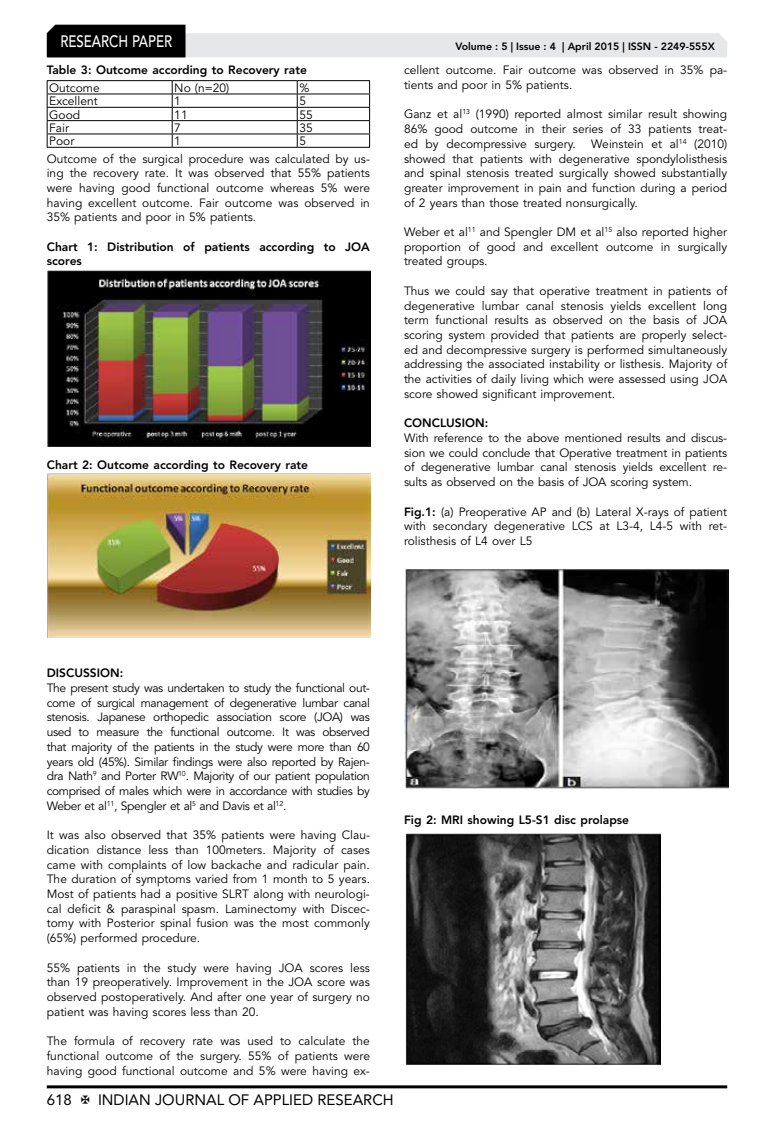
<style>
.page{position:relative;width:774px;height:1136px;background:#fff}
.page>*{position:absolute;margin:0;border:0;box-sizing:border-box;transform-origin:0 0}
.t1{font:500 16.5px "Avenir LT Std";color:#fff;scale:.8 1}
.t2{font:15px "Avenir LT Std";color:#000}
.t3{font:12px/14.7px "Avenir LT Std";color:#000;text-align:justify}
.t4{font:800 12px/14.7px "Avenir LT Std";color:#000}
.t5{font:800 10.5px "Avenir LT Std";color:#000}
.s1{font-weight:800}
</style>
<div class="page">
<hr style="left:47px;top:1085px;width:680px;height:3px;background:#000">
<svg style="left:47px;top:25px;width:680px;height:32px"></svg>
<hr style="left:47px;top:80px;width:125px;height:1px;background:#000">
<hr style="left:172px;top:80px;width:125px;height:1px;background:#000">
<hr style="left:297px;top:80px;width:73px;height:1px;background:#000">
<svg style="left:47px;top:81px;width:323px;height:66px"></svg>
<hr style="left:47px;top:147px;width:125px;height:1px;background:#000">
<hr style="left:172px;top:147px;width:125px;height:1px;background:#000">
<hr style="left:297px;top:147px;width:73px;height:1px;background:#000">
<img style="left:47px;top:270px;width:323px;height:176px">
<img style="left:47px;top:473px;width:323px;height:165px">
<img style="left:404px;top:568px;width:324px;height:221px">
<img style="left:405px;top:833px;width:255px;height:231px">
<h1 class="t1" style="left:60px;top:32px;width:139px">RESEARCH PAPER</h1>
<p class="t4" style="left:47px;top:63px;width:262px">Table 3: Outcome according to Recovery rate</p>
<p class="t3" style="left:49px;top:81px;width:52px">Outcome</p>
<p class="t3" style="left:174px;top:81px;width:56px">No (n=20)</p>
<p class="t3" style="left:299px;top:81px;width:11px">%</p>
<p class="t3" style="left:49px;top:94px;width:50px">Excellent</p>
<p class="t3" style="left:174px;top:94px;width:8px">1</p>
<p class="t3" style="left:299px;top:94px;width:8px">5</p>
<p class="t3" style="left:49px;top:107px;width:32px">Good</p>
<p class="t3" style="left:174px;top:107px;width:15px">11</p>
<p class="t3" style="left:299px;top:107px;width:15px">55</p>
<p class="t3" style="left:49px;top:121px;width:21px">Fair</p>
<p class="t3" style="left:174px;top:121px;width:8px">7</p>
<p class="t3" style="left:299px;top:121px;width:15px">35</p>
<p class="t3" style="left:49px;top:134px;width:27px">Poor</p>
<p class="t3" style="left:174px;top:134px;width:8px">1</p>
<p class="t3" style="left:47px;top:133px;width:325px;line-height:17.4px;text-indent:253px">5<br>Outcome of the surgical procedure was calculated by us-</p>
<p class="t3" style="left:47px;top:166px;width:325px">ing the recovery rate. It was observed that 55% patients were having good functional outcome whereas 5% were having excellent outcome. Fair outcome was observed in 35% patients and poor in 5% patients.</p>
<p class="t4" style="left:47px;top:239px;width:325px">Chart 1: Distribution of patients according to JOA scores</p>
<p class="t4" style="left:47px;top:457px;width:263px">Chart 2: Outcome according to Recovery rate</p>
<p class="t5" style="left:455px;top:41px;width:261px">Volume : 5 | Issue : 4 | April 2015 | ISSN - 2249-555X</p>
<p class="t3" style="left:404px;top:63px;width:325px">cellent outcome. Fair outcome was observed in 35% pa&shy;tients and poor in 5% patients.</p>
<p class="t3" style="left:404px;top:107px;width:325px">Ganz et al<sup>13</sup> (1990) reported almost similar result showing 86% good outcome in their series of 33 patients treat&shy;ed by decompressive surgery.</p>
<p class="t3" style="left:404px;top:137px;width:325px;text-indent:187px">Weinstein et al<sup>14</sup> (2010) showed that patients with degenerative spondylolisthesis and spinal stenosis treated surgically showed substantially greater improvement in pain and function during a period of 2 years than those treated nonsurgically.</p>
<p class="t3" style="left:404px;top:225px;width:325px">Weber et al<sup>11</sup> and Spengler DM et al<sup>15</sup> also reported higher proportion of good and excellent outcome in surgically treated groups.</p>
<p class="t3" style="left:404px;top:284px;width:325px">Thus we could say that operative treatment in patients of degenerative lumbar canal stenosis yields excellent long term functional results as observed on the basis of JOA scoring system provided that patients are properly select&shy;ed and decompressive surgery is performed simultaneously addressing the associated instability or listhesis. Majority of the activities of daily living which were assessed using JOA score showed significant improvement.</p>
<p class="t4" style="left:404px;top:416px;width:86px">CONCLUSION:</p>
<p class="t3" style="left:404px;top:431px;width:325px">With reference to the above mentioned results and discus&shy;sion we could conclude that Operative treatment in patients of degenerative lumbar canal stenosis yields excellent re&shy;sults as observed on the basis of JOA scoring system.</p>
<p class="t3" style="left:404px;top:504px;width:325px"><span class="s1">Fig.1:</span> (a) Preoperative AP and (b) Lateral X-rays of patient with secondary degenerative LCS at L3-4, L4-5 with ret&shy;rolisthesis of L4 over L5</p>
<p class="t4" style="left:47px;top:665px;width:78px">DISCUSSION:</p>
<p class="t3" style="left:47px;top:680px;width:325px">The present study was undertaken to study the functional out&shy;come of surgical management of degenerative lumbar canal stenosis. Japanese orthopedic association score (JOA) was used to measure the functional outcome. It was observed that majority of the patients in the study were more than 60 years old (45%). Similar findings were also reported by Rajen&shy;dra Nath<sup>9</sup> and Porter RW<sup>10</sup>. Majority of our patient population comprised of males which were in accordance with studies by Weber et al<sup>11</sup>, Spengler et al<sup>5</sup> and Davis et al<sup>12</sup>.</p>
<p class="t3" style="left:47px;top:827px;width:325px">It was also observed that 35% patients were having Clau&shy;dication distance less than 100meters. Majority of cases came with complaints of low backache and radicular pain.<br>The duration of symptoms varied from 1 month to 5 years.<br>Most of patients had a positive SLRT along with neurologi&shy;cal deficit &amp; paraspinal spasm. Laminectomy with Discec&shy;tomy with Posterior spinal fusion was the most commonly (65%) performed procedure.</p>
<p class="t3" style="left:47px;top:960px;width:325px">55% patients in the study were having JOA scores less than 19 preoperatively. Improvement in the JOA score was observed postoperatively. And after one year of surgery no patient was having scores less than 20.</p>
<p class="t3" style="left:47px;top:1033px;width:325px">The formula of recovery rate was used to calculate the functional outcome of the surgery. 55% of patients were having good functional outcome and 5% were having ex-</p>
<p class="t2" style="left:47px;top:1090px;width:27px">618</p>
<p class="t2" style="left:98px;top:1090px;width:297px">INDIAN JOURNAL OF APPLIED RESEARCH</p>
<p class="t4" style="left:404px;top:812px;width:227px">Fig 2: MRI showing L5-S1 disc prolapse</p>
</div>
